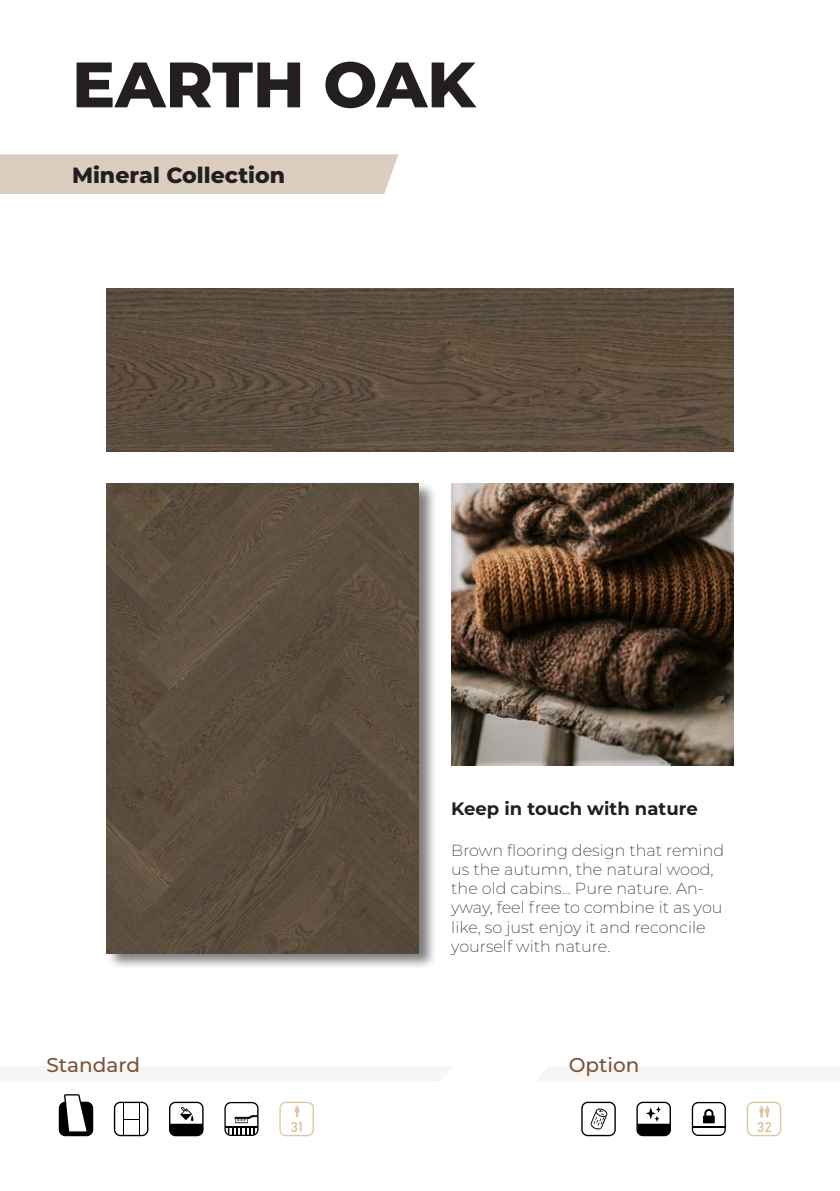
<style>
.page{position:relative;width:840px;height:1191px;background:#fff}
.page>*{position:absolute;margin:0;border:0;box-sizing:border-box;transform-origin:0 0}
.t1{font:800 64px "Montserrat";color:#231f20}
.t2{font:800 22px "Montserrat";color:#231f20}
.t3{font:500 20px "Montserrat";color:#7a533b}
.t4{font:700 18px "Montserrat";color:#231f20}
.t5{font:200 16px/19.2px "Montserrat";color:#231f20}
</style>
<div class="page">
<div style="left:0;top:154px;width:398px;height:40px;background:#dbcebf"></div>
<div style="left:106px;top:481px;width:331px;height:489px;background:#231f20;opacity:.59"></div>
<img style="left:107px;top:483px;width:312px;height:470px">
<img style="left:107px;top:288px;width:625px;height:163px">
<img style="left:451px;top:483px;width:281px;height:282px">
<div style="left:0;top:1066px;width:453px;height:15px;background:#f8f5f2"></div>
<div style="left:537px;top:1066px;width:302px;height:15px;background:#f8f5f2"></div>
<svg style="left:114px;top:1101px;width:34px;height:35px"></svg>
<svg style="left:636px;top:1101px;width:34px;height:35px"></svg>
<svg style="left:581px;top:1101px;width:34px;height:35px"></svg>
<svg style="left:691px;top:1102px;width:34px;height:34px"></svg>
<hr style="left:692px;top:1126px;width:33px;height:1px;background:#000">
<svg style="left:59px;top:1094px;width:34px;height:42px"></svg>
<svg style="left:169px;top:1101px;width:34px;height:35px"></svg>
<svg style="left:746px;top:1101px;width:34px;height:35px"></svg>
<svg style="left:224px;top:1102px;width:34px;height:34px"></svg>
<svg style="left:279px;top:1101px;width:35px;height:35px"></svg>
<p class="t1" style="left:72px;top:38px;width:404px">EARTH OAK</p>
<p class="t2" style="left:72px;top:159px;width:214px">Mineral Collection</p>
<p class="t4" style="left:451px;top:795px;width:248px">Keep in touch with nature</p>
<p class="t5" style="left:451px;top:840px;width:274px">Brown flooring design that remind us the autumn, the natural wood, the old cabins... Pure nature. An&shy;yway, feel free to combine it as you like, so just enjoy it and reconcile yourself with nature.</p>
<p class="t3" style="left:46px;top:1051px;width:95px">Standard</p>
<p class="t3" style="left:568px;top:1051px;width:72px">Option</p>
</div>
